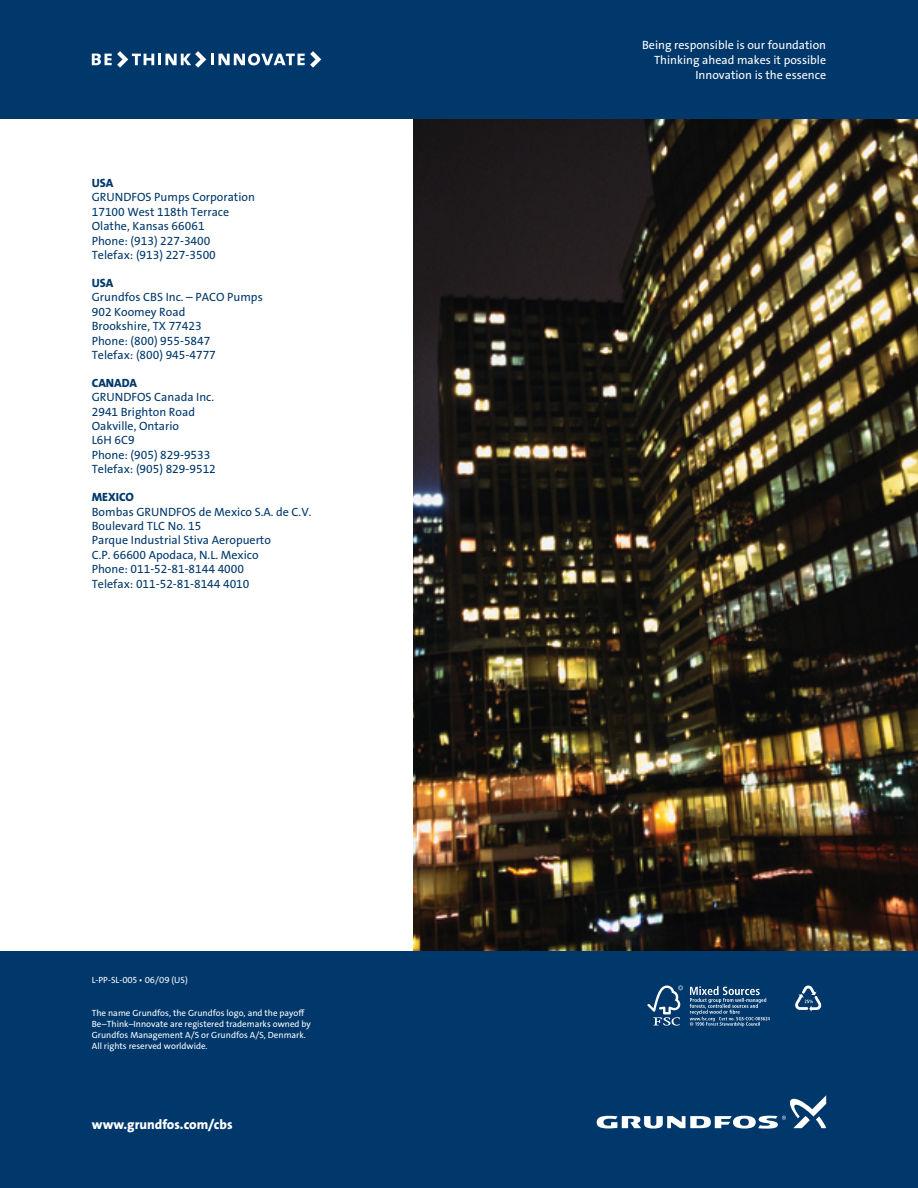
<style>
.page{position:relative;width:918px;height:1188px;background:#fff}
.page>*{position:absolute;margin:0;border:0;box-sizing:border-box;transform-origin:0 0}
.t1{font:13.5px "Grundfos The Sans OT 8 XB";color:#fff}
.Adresser{font:12px "Grundfos The Sans OT 5 R";color:#00386c}
.t2{font:12px "Grundfos The Sans OT 5 R";color:#fff}
.Adresser_Bold{font:12px "Grundfos The Sans OT 8 XB";color:#00386c}
.t3{font:9px/10.8px "Grundfos The Sans OT 5 R";color:#fff}
</style>
<div class="page">
<img style="left:413px;top:119px;width:505px;height:832px">
<div style="left:0;top:951px;width:918px;height:237px;background:#00386c"></div>
<div style="left:0;top:0;width:918px;height:119px;background:#00386c"></div>
<img style="left:647px;top:985px;width:175px;height:42px">
<svg style="left:92px;top:51px;width:229px;height:17px"></svg>
<svg style="left:597px;top:1095px;width:229px;height:34px"></svg>
<p class="Adresser_Bold" style="left:92px;top:175px;width:23px">USA</p>
<p class="Adresser" style="left:92px;top:190px;width:165px">GRUNDFOS Pumps Corporation</p>
<p class="Adresser" style="left:92px;top:204px;width:139px">17100 West 118th Terrace</p>
<p class="Adresser" style="left:92px;top:219px;width:114px">Olathe, Kansas 66061</p>
<p class="Adresser" style="left:92px;top:233px;width:120px">Phone: (913) 227-3400</p>
<p class="Adresser" style="left:92px;top:247px;width:126px">Telefax: (913) 227-3500</p>
<p class="Adresser_Bold" style="left:92px;top:275px;width:23px">USA</p>
<p class="Adresser" style="left:92px;top:290px;width:172px">Grundfos CBS Inc. – PACO Pumps</p>
<p class="Adresser" style="left:92px;top:304px;width:95px">902 Koomey Road</p>
<p class="Adresser" style="left:92px;top:318px;width:111px">Brookshire, TX 77423</p>
<p class="Adresser" style="left:92px;top:333px;width:120px">Phone: (800) 955-5847</p>
<p class="Adresser" style="left:92px;top:347px;width:126px">Telefax: (800) 945-4777</p>
<p class="Adresser_Bold" style="left:92px;top:375px;width:47px">CANADA</p>
<p class="Adresser" style="left:92px;top:390px;width:124px">GRUNDFOS Canada Inc.</p>
<p class="Adresser" style="left:92px;top:404px;width:105px">2941 Brighton Road</p>
<p class="Adresser" style="left:92px;top:418px;width:89px">Oakville, Ontario</p>
<p class="Adresser" style="left:92px;top:433px;width:44px">L6H 6C9</p>
<p class="Adresser" style="left:92px;top:447px;width:120px">Phone: (905) 829-9533</p>
<p class="Adresser" style="left:92px;top:462px;width:126px">Telefax: (905) 829-9512</p>
<p class="Adresser_Bold" style="left:92px;top:489px;width:44px">MEXICO</p>
<p class="Adresser" style="left:92px;top:504px;width:221px">Bombas GRUNDFOS de Mexico S.A. de C.V.</p>
<p class="Adresser" style="left:92px;top:518px;width:111px">Boulevard TLC No. 15</p>
<p class="Adresser" style="left:92px;top:533px;width:181px">Parque Industrial Stiva Aeropuerto</p>
<p class="Adresser" style="left:92px;top:547px;width:168px">C.P. 66600 Apodaca, N.L. Mexico</p>
<p class="Adresser" style="left:92px;top:561px;width:154px">Phone: 011-52-81-8144 4000</p>
<p class="Adresser" style="left:92px;top:576px;width:159px">Telefax: 011-52-81-8144 4010</p>
<p class="t3" style="left:92px;top:975px;width:98px">L-PP-SL-005 • 06/09 (US)</p>
<p class="t3" style="left:92px;top:1008px;width:221px">The name Grundfos, the Grundfos logo, and the payoff<br>Be–Think–Innovate are registered trademarks owned by<br>Grundfos Management A/S or Grundfos A/S, Denmark.</p>
<p class="t3" style="left:92px;top:1040px;width:117px">All rights reserved worldwide.</p>
<p class="t1" style="left:92px;top:1115px;width:142px">www.grundfos.com/cbs</p>
<p class="t2" style="left:642px;top:37px;width:186px">Being responsible is our foundation</p>
<p class="t2" style="left:654px;top:52px;width:174px">Thinking ahead makes it possible</p>
<p class="t2" style="left:695px;top:67px;width:132px">Innovation is the essence</p>
</div>
